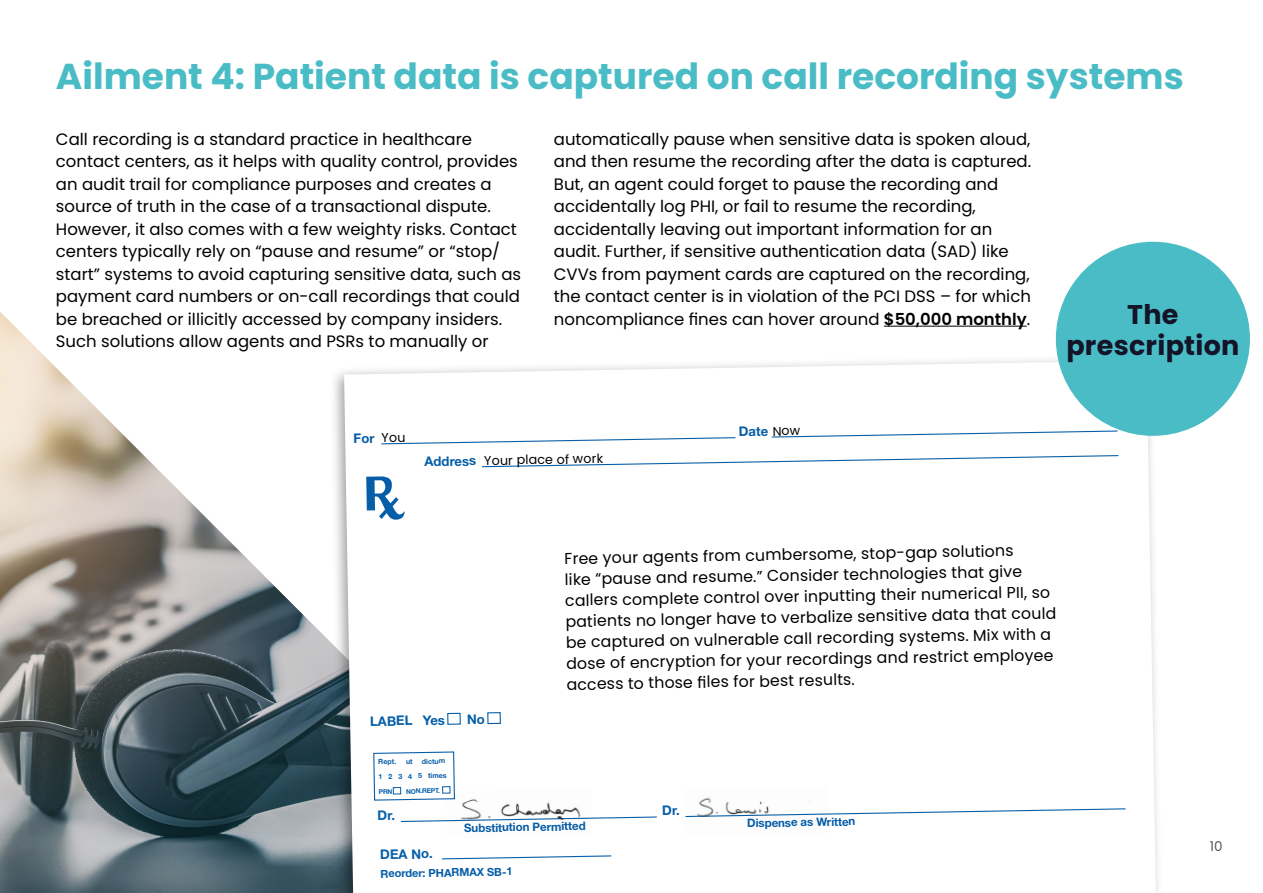
<style>
.page{position:relative;width:1263px;height:893px;background:#fff}
.page>*{position:absolute;margin:0;border:0;box-sizing:border-box;transform-origin:0 0}
.t1{font:700 36px "Poppins";color:#4abcc6}
.t2{font:700 27px/31.5px "Poppins";letter-spacing:.01em;color:#131428;text-align:center}
.t3{font:16.5px/22.5px "Poppins";color:#000}
.t4{font:15.75px/21px "Poppins";color:#000}
.t5{font:13.5px "Poppins";color:#58595b}
.t6{font:700 13.2px "Helvetica Neue LT Std";color:#065ea8}
.t7{font:12.75px "Poppins";color:#000}
.t8{font:700 11.55px "Helvetica Neue LT Std";color:#065ea8}
.t9{font:700 11.1px "Helvetica Neue LT Std";color:#065ea8}
.t10{font:700 7.2px "Helvetica Neue LT Std";color:#065ea8}
.t11{font:700 6.6px "Helvetica Neue LT Std";color:#065ea8}
.s1{font-weight:600}
.s2{font-family:"Poppins";font-weight:400;font-size:12.75px;color:#000}
</style>
<div class="page">
<img style="left:0;top:312px;width:324px;height:581px">
<img style="left:324px;top:349px;width:841px;height:544px">
<svg style="left:344px;top:361px;width:812px;height:532px"></svg>
<svg style="left:366px;top:476px;width:39px;height:44px"></svg>
<svg style="left:441px;top:855px;width:171px;height:5px"></svg>
<svg style="left:481px;top:454px;width:638px;height:14px"></svg>
<svg style="left:770px;top:430px;width:349px;height:8px"></svg>
<div style="left:447px;top:713px;width:14px;height:12px;border:1px solid #065ea8"></div>
<div style="left:487px;top:712px;width:14px;height:12px;border:1px solid #065ea8"></div>
<img style="left:447px;top:823px;width:144px;height:15px">
<img style="left:685px;top:823px;width:144px;height:14px">
<hr style="left:884px;top:326px;width:143px;height:1px;background:#000">
<div style="left:1056px;top:242px;width:194px;height:194px;background:#4abcc6;border-radius:50%"></div>
<svg style="left:468px;top:714px;width:16px;height:10px"></svg>
<svg style="left:373px;top:751px;width:753px;height:72px"></svg>
<svg style="left:354px;top:433px;width:382px;height:12px"></svg>
<h1 class="t1" style="left:56px;top:55px;width:1129px">Ailment 4: Patient data is captured on call recording systems</h1>
<p class="t3" style="left:56px;top:128px;width:467px">Call recording is a standard practice in healthcare contact centers, as it helps with quality control, provides an audit trail for compliance purposes and creates a source of truth in the case of a transactional dispute.<br>However, it also comes with a few weighty risks. Contact centers typically rely on “pause and resume” or “stop/ start” systems to avoid capturing sensitive data, such as payment card numbers or on-call recordings that could be breached or illicitly accessed by company insiders.<br>Such solutions allow agents and PSRs to manually or</p>
<p class="t3" style="left:554px;top:128px;width:479px">automatically pause when sensitive data is spoken aloud, and then resume the recording after the data is captured.<br>But, an agent could forget to pause the recording and accidentally log PHI, or fail to resume the recording, accidentally leaving out important information for an audit. Further, if sensitive authentication data (SAD) like CVVs from payment cards are captured on the recording, the contact center is in violation of the PCI DSS – for which noncompliance fines can hover around <span class="s1">$50,000 monthly</span>.</p>
<p class="t6" style="left:424px;top:453px;width:53px;rotate:-1deg">Address</p>
<p class="t7" style="left:484px;top:453px;width:121px;rotate:-1deg">Your place of work</p>
<p class="t6" style="left:738px;top:423px;width:63px;rotate:-1deg">Date <span class="s2">Now</span></p>
<h2 class="t2" style="left:1066px;top:299px;width:175px">The prescription</h2>
<p class="t6" style="left:370px;top:713px;width:76px;rotate:-1deg">LABEL Yes</p>
<p class="t10" style="left:378px;top:757px;width:20px;rotate:-1deg">Rept.</p>
<p class="t10" style="left:422px;top:757px;width:25px;rotate:-1deg">dictum</p>
<p class="t10" style="left:378px;top:772px;width:70px;rotate:-1deg">1 2 3 4 5 times</p>
<p class="t11" style="left:406px;top:787px;width:36px;rotate:-1deg">NON.REPT.</p>
<p class="t4" style="left:564px;top:548px;width:492px;rotate:-1deg">Free your agents from cumbersome, stop-gap solutions<br>like “pause and resume.” Consider technologies that give callers complete control over inputting their numerical PII, so patients no longer have to verbalize sensitive data that could be captured on vulnerable call recording systems. Mix with a dose of encryption for your recordings and restrict employee access to those fi les for best results.</p>
<p class="t8" style="left:464px;top:821px;width:123px;rotate:-1deg">Substitution Permitted</p>
<p class="t8" style="left:747px;top:816px;width:110px;rotate:-1deg">Dispense as Written</p>
<p class="t6" style="left:380px;top:846px;width:54px;rotate:-1deg">DEA No.</p>
<p class="t9" style="left:380px;top:867px;width:133px;rotate:-1deg">Reorder: PHARMAX SB-1</p>
<p class="t5" style="left:1210px;top:838px;width:14px">10</p>
</div>
